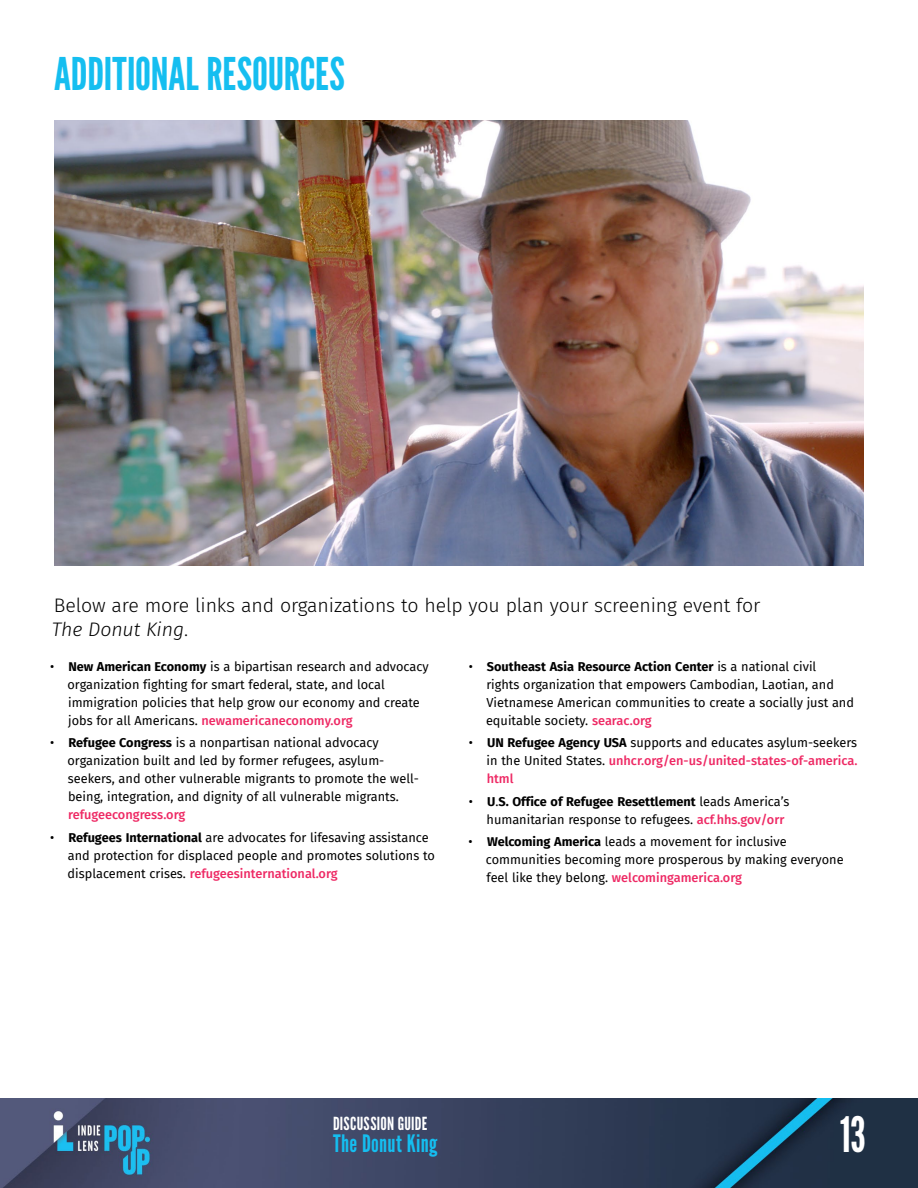
<style>
.page{position:relative;width:918px;height:1188px;background:#fff}
.page>*{position:absolute;margin:0;border:0;box-sizing:border-box;transform-origin:0 0}
.t1{font:48.75px "League Gothic";color:#fff;scale:.94 1}
.t2{font:45px "League Gothic";color:#15bef0}
.t3{font:24px "League Gothic";letter-spacing:.015em;color:#15bef0}
.t4{font:300 19.5px/24px "Fira Sans";letter-spacing:-.005em;color:#000}
.t5{font:18px "League Gothic";letter-spacing:.015em;color:#fff}
.t6{font:12.75px/18px "Fira Sans";color:#000}
.t7{font:500 12.75px "Fira Sans";color:#ee2964}
.s1{font-style:italic}
.s2{font-weight:700}
.s3{font-weight:500;color:#ee2964}
</style>
<div class="page">
<img style="left:0;top:1098px;width:918px;height:90px">
<img style="left:54px;top:120px;width:810px;height:446px">
<h2 class="t2" style="left:54px;top:47px;width:292px">ADDITIONAL RESOURCES</h2>
<h3 class="t4" style="left:52px;top:593px;width:710px">Below are more links and organizations to help you plan your screening event for<br><span class="s1">The Donut King</span>.</h3>
<p class="t6" style="left:486px;top:657px;width:370px;text-indent:-17px">• <span class="s2">Southeast Asia Resource Action Center</span> is a national civil<br>rights organization that empowers Cambodian, Laotian, and Vietnamese American communities to create a socially just and equitable society. <span class="s3">searac.org</span></p>
<p class="t6" style="left:487px;top:733px;width:372px;text-align:justify;text-indent:-18px">• <span class="s2">UN Refugee Agency USA</span> supports and educates asylum-seekers in the United States. <span class="s3">unhcr.org/en-us/united-states-of-america. html</span></p>
<p class="t6" style="left:487px;top:792px;width:304px;text-indent:-18px">• <span class="s2">U</span>.<span class="s2">S. Office of Refugee Resettlement</span> leads America’s humanitarian response to refugees. <span class="s3">acf.hhs.gov/orr</span></p>
<p class="t6" style="left:486px;top:832px;width:359px;text-indent:-17px">• <span class="s2">Welcoming America</span> leads a movement for inclusive communities becoming more prosperous by making everyone feel like they belong. <span class="s3">welcomingamerica.org</span></p>
<p class="t6" style="left:68px;top:657px;width:363px;text-indent:-17px">• <span class="s2">New American Economy</span> is a bipartisan research and advocacy organization fighting for smart federal, state, and local immigration policies that help grow our economy and create jobs for all Americans. <span class="s3">newamericaneconomy.org</span></p>
<p class="t6" style="left:68px;top:733px;width:353px;text-indent:-17px">• <span class="s2">Refugee Congress</span> is a nonpartisan national advocacy organization built and led by former refugees, asylum&shy;seekers, and other vulnerable migrants to promote the well&shy;being, integration, and dignity of all vulnerable migrants.</p>
<p class="t7" style="left:68px;top:804px;width:119px">refugeecongress.org</p>
<p class="t6" style="left:68px;top:828px;width:369px;text-indent:-17px">• <span class="s2">Refugees International</span> are advocates for lifesaving assistance and protection for displaced people and promotes solutions to displacement crises. <span class="s3">refugeesinternational.org</span></p>
<h3 class="t5" style="left:333px;top:1112px;width:96px">DISCUSSION GUIDE</h3>
<h3 class="t3" style="left:333px;top:1129px;width:106px">The Donut King</h3>
<h1 class="t1" style="left:840px;top:1106px;width:29px">13</h1>
</div>
